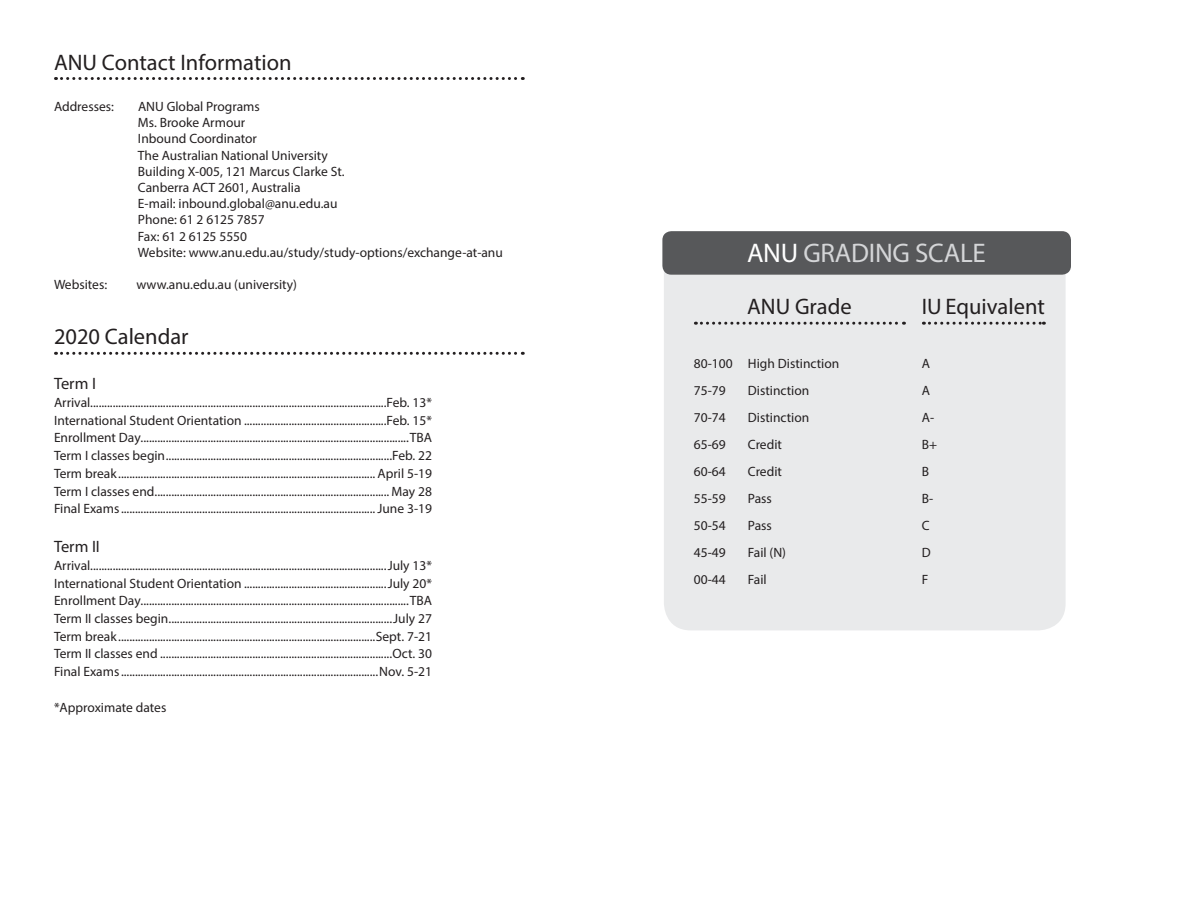
<style>
.page{position:relative;width:1188px;height:918px;background:#fff}
.page>*{position:absolute;margin:0;border:0;box-sizing:border-box;transform-origin:0 0}
.Student_Advice_-_Quo{font:27px "Myriad Pro";letter-spacing:-.01em;color:#d4d5d7}
.Main_Header{font:22.5px "Myriad Pro";color:#231f20}
.Schedule{font:16.5px "Myriad Pro";color:#231f20}
.Schedule-2{font:13.5px "Myriad Pro";color:#231f20}
.Body_Text{font:13.5px "Myriad Pro";color:#231f20}
.s1{color:#fff}
</style>
<div class="page">
<svg style="left:56px;top:77px;width:467px;height:3px"></svg>
<svg style="left:56px;top:352px;width:467px;height:3px"></svg>
<div style="left:664px;top:232px;width:402px;height:398px;background:#e9eaeb;border-radius:27px"></div>
<div style="left:662px;top:231px;width:409px;height:44px;background:#57585a;border-radius:9px"></div>
<svg style="left:695px;top:322px;width:209px;height:3px"></svg>
<svg style="left:923px;top:322px;width:121px;height:3px"></svg>
<p class="Main_Header" style="left:54px;top:48px;width:239px">ANU Contact Information</p>
<p class="Schedule-2" style="left:54px;top:98px;width:61px">Addresses:</p>
<p class="Schedule-2" style="left:138px;top:98px;width:123px">ANU Global Programs</p>
<p class="Schedule-2" style="left:138px;top:114px;width:109px">Ms. Brooke Armour</p>
<p class="Schedule-2" style="left:138px;top:130px;width:121px">Inbound Coordinator</p>
<p class="Schedule-2" style="left:138px;top:147px;width:191px">The Australian National University</p>
<p class="Schedule-2" style="left:138px;top:163px;width:208px">Building X-005, 121 Marcus Clarke St.</p>
<p class="Schedule-2" style="left:138px;top:179px;width:164px">Canberra ACT 2601, Australia</p>
<p class="Schedule-2" style="left:138px;top:195px;width:201px">E-mail: inbound.global@anu.edu.au</p>
<p class="Schedule-2" style="left:138px;top:211px;width:128px">Phone: 61 2 6125 7857</p>
<p class="Schedule-2" style="left:138px;top:228px;width:111px">Fax: 61 2 6125 5550</p>
<p class="Schedule-2" style="left:138px;top:244px;width:366px">Website: www.anu.edu.au/study/study-options/exchange-at-anu</p>
<p class="Schedule-2" style="left:54px;top:276px;width:55px">Websites:</p>
<p class="Schedule-2" style="left:136px;top:276px;width:162px">www.anu.edu.au (university)</p>
<p class="Main_Header" style="left:54px;top:323px;width:136px">2020 Calendar</p>
<p class="Schedule" style="left:54px;top:374px;width:43px">Term I</p>
<p class="Schedule-2" style="left:54px;top:394px;width:380px">Arrival..........................................................................................................Feb. 13*</p>
<p class="Schedule-2" style="left:54px;top:412px;width:380px">International Student Orientation ...................................................Feb. 15*</p>
<p class="Schedule-2" style="left:54px;top:430px;width:380px">Enrollment Day................................................................................................TBA</p>
<p class="Schedule-2" style="left:54px;top:447px;width:380px">Term I classes begin.................................................................................Feb. 22</p>
<p class="Schedule-2" style="left:54px;top:465px;width:380px">Term break ............................................................................................ April 5-19</p>
<p class="Schedule-2" style="left:54px;top:483px;width:380px">Term I classes end.................................................................................... May 28</p>
<p class="Schedule-2" style="left:54px;top:500px;width:380px">Final Exams........................................................................................... June 3-19</p>
<p class="Schedule" style="left:54px;top:537px;width:47px">Term II</p>
<p class="Schedule-2" style="left:54px;top:557px;width:380px">Arrival..........................................................................................................July 13*</p>
<p class="Schedule-2" style="left:54px;top:575px;width:380px">International Student Orientation ...................................................July 20*</p>
<p class="Schedule-2" style="left:54px;top:592px;width:380px">Enrollment Day................................................................................................TBA</p>
<p class="Schedule-2" style="left:54px;top:610px;width:380px">Term II classes begin................................................................................July 27</p>
<p class="Schedule-2" style="left:54px;top:628px;width:380px">Term break ............................................................................................Sept. 7-21</p>
<p class="Schedule-2" style="left:54px;top:646px;width:380px">Term II classes end ...................................................................................Oct. 30</p>
<p class="Schedule-2" style="left:54px;top:663px;width:380px">Final Exams............................................................................................Nov. 5-21</p>
<p class="Schedule-2" style="left:54px;top:699px;width:114px">*Approximate dates</p>
<p class="Student_Advice_-_Quo" style="left:747px;top:237px;width:240px"><span class="s1">ANU</span> GRADING SCALE</p>
<p class="Main_Header" style="left:747px;top:293px;width:106px">ANU Grade</p>
<p class="Main_Header" style="left:922px;top:293px;width:125px">IU Equivalent</p>
<p class="Body_Text" style="left:694px;top:355px;width:147px">80-100 High Distinction</p>
<p class="Body_Text" style="left:694px;top:382px;width:33px">75-79</p>
<p class="Body_Text" style="left:748px;top:382px;width:63px">Distinction</p>
<p class="Body_Text" style="left:694px;top:409px;width:33px">70-74</p>
<p class="Body_Text" style="left:748px;top:409px;width:63px">Distinction</p>
<p class="Body_Text" style="left:694px;top:436px;width:33px">65-69</p>
<p class="Body_Text" style="left:748px;top:436px;width:36px">Credit</p>
<p class="Body_Text" style="left:694px;top:463px;width:33px">60-64</p>
<p class="Body_Text" style="left:748px;top:463px;width:36px">Credit</p>
<p class="Body_Text" style="left:694px;top:490px;width:33px">55-59</p>
<p class="Body_Text" style="left:748px;top:490px;width:26px">Pass</p>
<p class="Body_Text" style="left:694px;top:517px;width:33px">50-54</p>
<p class="Body_Text" style="left:748px;top:517px;width:26px">Pass</p>
<p class="Body_Text" style="left:694px;top:544px;width:33px">45-49</p>
<p class="Body_Text" style="left:748px;top:544px;width:40px">Fail (N)</p>
<p class="Body_Text" style="left:694px;top:571px;width:33px">00-44</p>
<p class="Body_Text" style="left:748px;top:571px;width:20px">Fail</p>
<p class="Body_Text" style="left:922px;top:355px;width:10px">A</p>
<p class="Body_Text" style="left:922px;top:382px;width:10px">A</p>
<p class="Body_Text" style="left:922px;top:409px;width:14px">A-</p>
<p class="Body_Text" style="left:922px;top:436px;width:17px">B+</p>
<p class="Body_Text" style="left:922px;top:463px;width:9px">B</p>
<p class="Body_Text" style="left:922px;top:490px;width:13px">B-</p>
<p class="Body_Text" style="left:922px;top:517px;width:9px">C</p>
<p class="Body_Text" style="left:922px;top:544px;width:10px">D</p>
<p class="Body_Text" style="left:922px;top:571px;width:8px">F</p>
</div>
